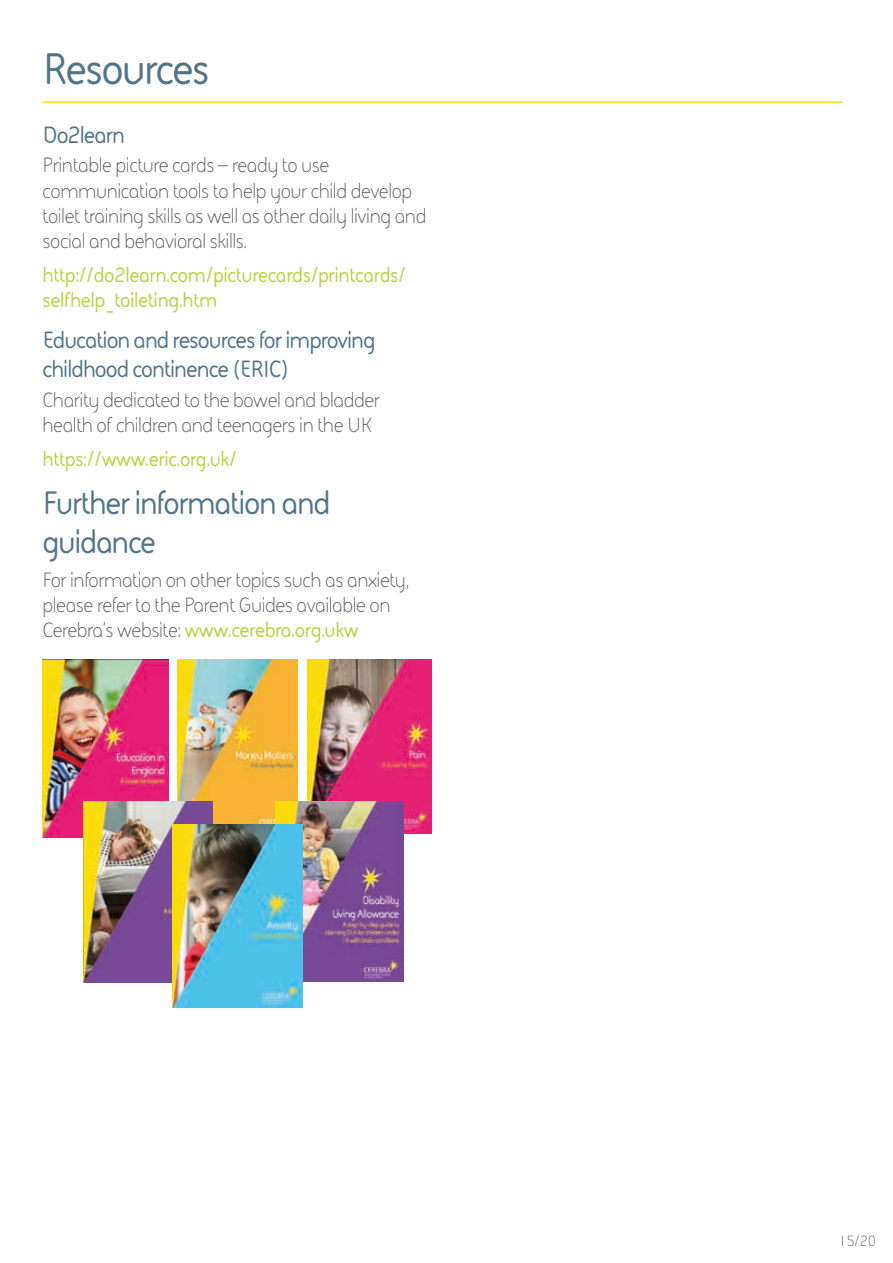
<style>
.page{position:relative;width:893px;height:1263px;background:#fff}
.page>*{position:absolute;margin:0;border:0;box-sizing:border-box;transform-origin:0 0}
.t1{font:700 45px "FS Sophie";letter-spacing:-.04em;color:#50758b}
.t2{font:700 33px/39.6px "FS Sophie";letter-spacing:-.04em;color:#50758b}
.t3{font:700 24px/28.8px "FS Sophie";letter-spacing:-.04em;color:#50758b}
.t4{font:21px/25.2px "FS Sophie";letter-spacing:-.02em;color:#56575b}
.t5{font:700 21px/25.2px "FS Sophie";letter-spacing:-.02em;color:#bcd141}
.t6{font:15px "FS Sophie";color:#56575b}
.s1{font-weight:700;color:#bcd141}
</style>
<div class="page">
<hr style="left:43px;top:101px;width:799px;height:2px;background:#ffde00">
<img style="left:308px;top:659px;width:124px;height:174px">
<img style="left:43px;top:659px;width:125px;height:179px">
<img style="left:177px;top:659px;width:120px;height:166px">
<img style="left:276px;top:801px;width:128px;height:181px">
<img style="left:84px;top:801px;width:128px;height:181px">
<img style="left:172px;top:825px;width:130px;height:183px">
<h1 class="t1" style="left:43px;top:38px;width:169px">Resources</h1>
<p class="t3" style="left:43px;top:119px;width:84px">Do2learn</p>
<p class="t4" style="left:43px;top:152px;width:385px">Printable picture cards – ready to use communication tools to help your child develop toilet training skills as well as other daily living and social and behavioral skills.</p>
<p class="t5" style="left:43px;top:261px;width:365px">http://do2learn.com/picturecards/printcards/ selfhelp_toileting.htm</p>
<p class="t3" style="left:43px;top:325px;width:335px">Education and resources for improving childhood continence (ERIC)</p>
<p class="t4" style="left:43px;top:386px;width:339px">Charity dedicated to the bowel and bladder health of children and teenagers in the UK</p>
<p class="t5" style="left:43px;top:445px;width:196px">https://www.eric.org.uk/</p>
<h2 class="t2" style="left:43px;top:481px;width:290px">Further information and guidance</h2>
<p class="t4" style="left:43px;top:567px;width:368px">For information on other topics such as anxiety, please refer to the Parent Guides available on<br>Cerebra’s website: <span class="s1">www.cerebra.org.ukw</span></p>
<p class="t6" style="left:838px;top:1231px;width:39px">15/20</p>
</div>
